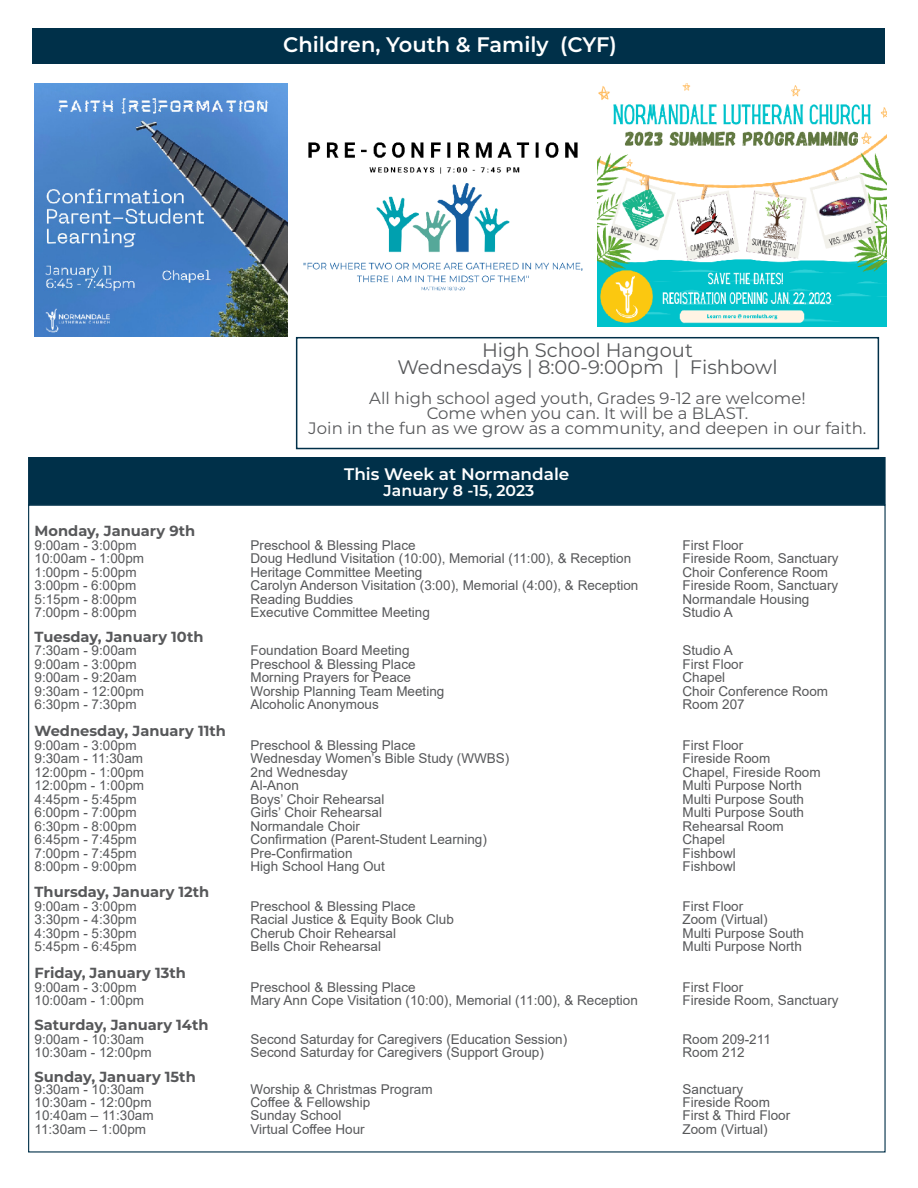
<style>
.page{position:relative;width:918px;height:1188px;background:#fff}
.page>*{position:absolute;margin:0;border:0;box-sizing:border-box;transform-origin:0 0}
.t1{font:600 21px "Montserrat";color:#fff}
.t2{font:19.5px "Montserrat";color:#57585a}
.t3{font:600 16.65px "Montserrat";color:#fff}
.t4{font:16.5px/15px "Montserrat";color:#57585a;text-align:center}
.t5{font:600 15.6px "Montserrat";color:#fff}
.t6{font:700 14.7px "Montserrat";color:#57585a}
.t7{font:13.5px "Arial";color:#57585a}
</style>
<div class="page">
<div style="left:28px;top:457px;width:858px;height:48px;background:#003049"></div>
<div style="left:32px;top:28px;width:853px;height:36px;background:#003049"></div>
<div style="left:296px;top:337px;width:583px;height:112px;border:2px solid #003049"></div>
<img style="left:597px;top:84px;width:289px;height:242px">
<img style="left:35px;top:84px;width:253px;height:253px">
<img style="left:303px;top:142px;width:280px;height:149px">
<p class="t1" style="left:283px;top:30px;width:335px">Children, Youth &amp; Family (CYF)</p>
<p class="t2" style="left:482px;top:337px;width:212px">High School Hangout</p>
<p class="t2" style="left:397px;top:354px;width:382px">Wednesdays | 8:00-9:00pm | Fishbowl</p>
<p class="t4" style="left:309px;top:390px;width:559px">All high school aged youth, Grades 9-12 are welcome!<br>Come when you can. It will be a BLAST.<br>Join in the fun as we grow as a community, and deepen in our faith.</p>
<p class="t3" style="left:344px;top:463px;width:227px">This Week at Normandale</p>
<p class="t5" style="left:384px;top:479px;width:152px">January 8 -15, 2023</p>
<p class="t6" style="left:35px;top:520px;width:162px">Monday, January 9th</p>
<p class="t7" style="left:35px;top:536px;width:104px">9:00am - 3:00pm</p>
<p class="t7" style="left:251px;top:536px;width:167px">Preschool &amp; Blessing Place</p>
<p class="t7" style="left:683px;top:536px;width:62px">First Floor</p>
<p class="t7" style="left:35px;top:549px;width:111px">10:00am - 1:00pm</p>
<p class="t7" style="left:251px;top:549px;width:382px">Doug Hedlund Visitation (10:00), Memorial (11:00), &amp; Reception</p>
<p class="t7" style="left:683px;top:549px;width:158px">Fireside Room, Sanctuary</p>
<p class="t7" style="left:35px;top:563px;width:104px">1:00pm - 5:00pm</p>
<p class="t7" style="left:251px;top:563px;width:173px">Heritage Committee Meeting</p>
<p class="t7" style="left:683px;top:563px;width:147px">Choir Conference Room</p>
<p class="t7" style="left:35px;top:576px;width:103px">3:00pm - 6:00pm</p>
<p class="t7" style="left:251px;top:576px;width:389px">Carolyn Anderson Visitation (3:00), Memorial (4:00), &amp; Reception</p>
<p class="t7" style="left:683px;top:576px;width:157px">Fireside Room, Sanctuary</p>
<p class="t7" style="left:35px;top:590px;width:104px">5:15pm - 8:00pm</p>
<p class="t7" style="left:251px;top:590px;width:104px">Reading Buddies</p>
<p class="t7" style="left:683px;top:590px;width:128px">Normandale Housing</p>
<p class="t7" style="left:35px;top:603px;width:104px">7:00pm - 8:00pm</p>
<p class="t7" style="left:251px;top:603px;width:181px">Executive Committee Meeting</p>
<p class="t7" style="left:683px;top:603px;width:52px">Studio A</p>
<p class="t6" style="left:35px;top:626px;width:170px">Tuesday, January 10th</p>
<p class="t7" style="left:35px;top:641px;width:104px">7:30am - 9:00am</p>
<p class="t7" style="left:251px;top:641px;width:161px">Foundation Board Meeting</p>
<p class="t7" style="left:683px;top:641px;width:52px">Studio A</p>
<p class="t7" style="left:35px;top:655px;width:104px">9:00am - 3:00pm</p>
<p class="t7" style="left:251px;top:655px;width:167px">Preschool &amp; Blessing Place</p>
<p class="t7" style="left:683px;top:655px;width:62px">First Floor</p>
<p class="t7" style="left:35px;top:668px;width:104px">9:00am - 9:20am</p>
<p class="t7" style="left:251px;top:668px;width:162px">Morning Prayers for Peace</p>
<p class="t7" style="left:683px;top:668px;width:44px">Chapel</p>
<p class="t7" style="left:35px;top:682px;width:111px">9:30am - 12:00pm</p>
<p class="t7" style="left:251px;top:682px;width:195px">Worship Planning Team Meeting</p>
<p class="t7" style="left:683px;top:682px;width:147px">Choir Conference Room</p>
<p class="t7" style="left:35px;top:695px;width:104px">6:30pm - 7:30pm</p>
<p class="t7" style="left:251px;top:695px;width:130px">Alcoholic Anonymous</p>
<p class="t7" style="left:683px;top:695px;width:64px">Room 207</p>
<p class="t6" style="left:35px;top:721px;width:193px">Wednesday, January 11th</p>
<p class="t7" style="left:35px;top:736px;width:104px">9:00am - 3:00pm</p>
<p class="t7" style="left:251px;top:736px;width:167px">Preschool &amp; Blessing Place</p>
<p class="t7" style="left:683px;top:736px;width:62px">First Floor</p>
<p class="t7" style="left:35px;top:749px;width:110px">9:30am - 11:30am</p>
<p class="t7" style="left:251px;top:749px;width:260px">Wednesday Women’s Bible Study (WWBS)</p>
<p class="t7" style="left:683px;top:749px;width:89px">Fireside Room</p>
<p class="t7" style="left:35px;top:763px;width:111px">12:00pm - 1:00pm</p>
<p class="t7" style="left:251px;top:763px;width:99px">2nd Wednesday</p>
<p class="t7" style="left:683px;top:763px;width:140px">Chapel, Fireside Room</p>
<p class="t7" style="left:35px;top:776px;width:111px">12:00pm - 1:00pm</p>
<p class="t7" style="left:251px;top:776px;width:50px">Al-Anon</p>
<p class="t7" style="left:683px;top:776px;width:121px">Multi Purpose North</p>
<p class="t7" style="left:35px;top:790px;width:104px">4:45pm - 5:45pm</p>
<p class="t7" style="left:251px;top:790px;width:135px">Boys’ Choir Rehearsal</p>
<p class="t7" style="left:683px;top:790px;width:123px">Multi Purpose South</p>
<p class="t7" style="left:35px;top:803px;width:104px">6:00pm - 7:00pm</p>
<p class="t7" style="left:251px;top:803px;width:133px">Girls’ Choir Rehearsal</p>
<p class="t7" style="left:683px;top:803px;width:123px">Multi Purpose South</p>
<p class="t7" style="left:35px;top:817px;width:104px">6:30pm - 8:00pm</p>
<p class="t7" style="left:251px;top:817px;width:111px">Normandale Choir</p>
<p class="t7" style="left:683px;top:817px;width:103px">Rehearsal Room</p>
<p class="t7" style="left:35px;top:830px;width:104px">6:45pm - 7:45pm</p>
<p class="t7" style="left:251px;top:830px;width:238px">Confirmation (Parent-Student Learning)</p>
<p class="t7" style="left:683px;top:830px;width:44px">Chapel</p>
<p class="t7" style="left:35px;top:844px;width:104px">7:00pm - 7:45pm</p>
<p class="t7" style="left:251px;top:844px;width:104px">Pre-Confirmation</p>
<p class="t7" style="left:683px;top:844px;width:55px">Fishbowl</p>
<p class="t7" style="left:35px;top:857px;width:104px">8:00pm - 9:00pm</p>
<p class="t7" style="left:251px;top:857px;width:136px">High School Hang Out</p>
<p class="t7" style="left:683px;top:857px;width:55px">Fishbowl</p>
<p class="t6" style="left:35px;top:882px;width:176px">Thursday, January 12th</p>
<p class="t7" style="left:35px;top:897px;width:104px">9:00am - 3:00pm</p>
<p class="t7" style="left:251px;top:897px;width:167px">Preschool &amp; Blessing Place</p>
<p class="t7" style="left:683px;top:897px;width:62px">First Floor</p>
<p class="t7" style="left:35px;top:910px;width:104px">3:30pm - 4:30pm</p>
<p class="t7" style="left:251px;top:910px;width:205px">Racial Justice &amp; Equity Book Club</p>
<p class="t7" style="left:683px;top:910px;width:87px">Zoom (Virtual)</p>
<p class="t7" style="left:35px;top:924px;width:104px">4:30pm - 5:30pm</p>
<p class="t7" style="left:251px;top:924px;width:147px">Cherub Choir Rehearsal</p>
<p class="t7" style="left:683px;top:924px;width:123px">Multi Purpose South</p>
<p class="t7" style="left:35px;top:937px;width:104px">5:45pm - 6:45pm</p>
<p class="t7" style="left:251px;top:937px;width:132px">Bells Choir Rehearsal</p>
<p class="t7" style="left:683px;top:937px;width:121px">Multi Purpose North</p>
<p class="t6" style="left:35px;top:963px;width:153px">Friday, January 13th</p>
<p class="t7" style="left:35px;top:978px;width:104px">9:00am - 3:00pm</p>
<p class="t7" style="left:251px;top:978px;width:167px">Preschool &amp; Blessing Place</p>
<p class="t7" style="left:683px;top:978px;width:62px">First Floor</p>
<p class="t7" style="left:35px;top:991px;width:111px">10:00am - 1:00pm</p>
<p class="t7" style="left:251px;top:991px;width:389px">Mary Ann Cope Visitation (10:00), Memorial (11:00), &amp; Reception</p>
<p class="t7" style="left:683px;top:991px;width:158px">Fireside Room, Sanctuary</p>
<p class="t6" style="left:35px;top:1014px;width:176px">Saturday, January 14th</p>
<p class="t7" style="left:35px;top:1030px;width:111px">9:00am - 10:30am</p>
<p class="t7" style="left:251px;top:1030px;width:318px">Second Saturday for Caregivers (Education Session)</p>
<p class="t7" style="left:683px;top:1030px;width:90px">Room 209-211</p>
<p class="t7" style="left:35px;top:1043px;width:119px">10:30am - 12:00pm</p>
<p class="t7" style="left:251px;top:1043px;width:295px">Second Saturday for Caregivers (Support Group)</p>
<p class="t7" style="left:683px;top:1043px;width:64px">Room 212</p>
<p class="t6" style="left:35px;top:1066px;width:163px">Sunday, January 15th</p>
<p class="t7" style="left:35px;top:1080px;width:111px">9:30am - 10:30am</p>
<p class="t7" style="left:251px;top:1080px;width:184px">Worship &amp; Christmas Program</p>
<p class="t7" style="left:683px;top:1080px;width:62px">Sanctuary</p>
<p class="t7" style="left:35px;top:1093px;width:119px">10:30am - 12:00pm</p>
<p class="t7" style="left:251px;top:1093px;width:121px">Coffee &amp; Fellowship</p>
<p class="t7" style="left:683px;top:1093px;width:89px">Fireside Room</p>
<p class="t7" style="left:35px;top:1106px;width:121px">10:40am – 11:30am</p>
<p class="t7" style="left:251px;top:1106px;width:92px">Sunday School</p>
<p class="t7" style="left:683px;top:1106px;width:109px">First &amp; Third Floor</p>
<p class="t7" style="left:35px;top:1120px;width:113px">11:30am – 1:00pm</p>
<p class="t7" style="left:251px;top:1120px;width:116px">Virtual Coffee Hour</p>
<p class="t7" style="left:683px;top:1120px;width:87px">Zoom (Virtual)</p>
</div>
